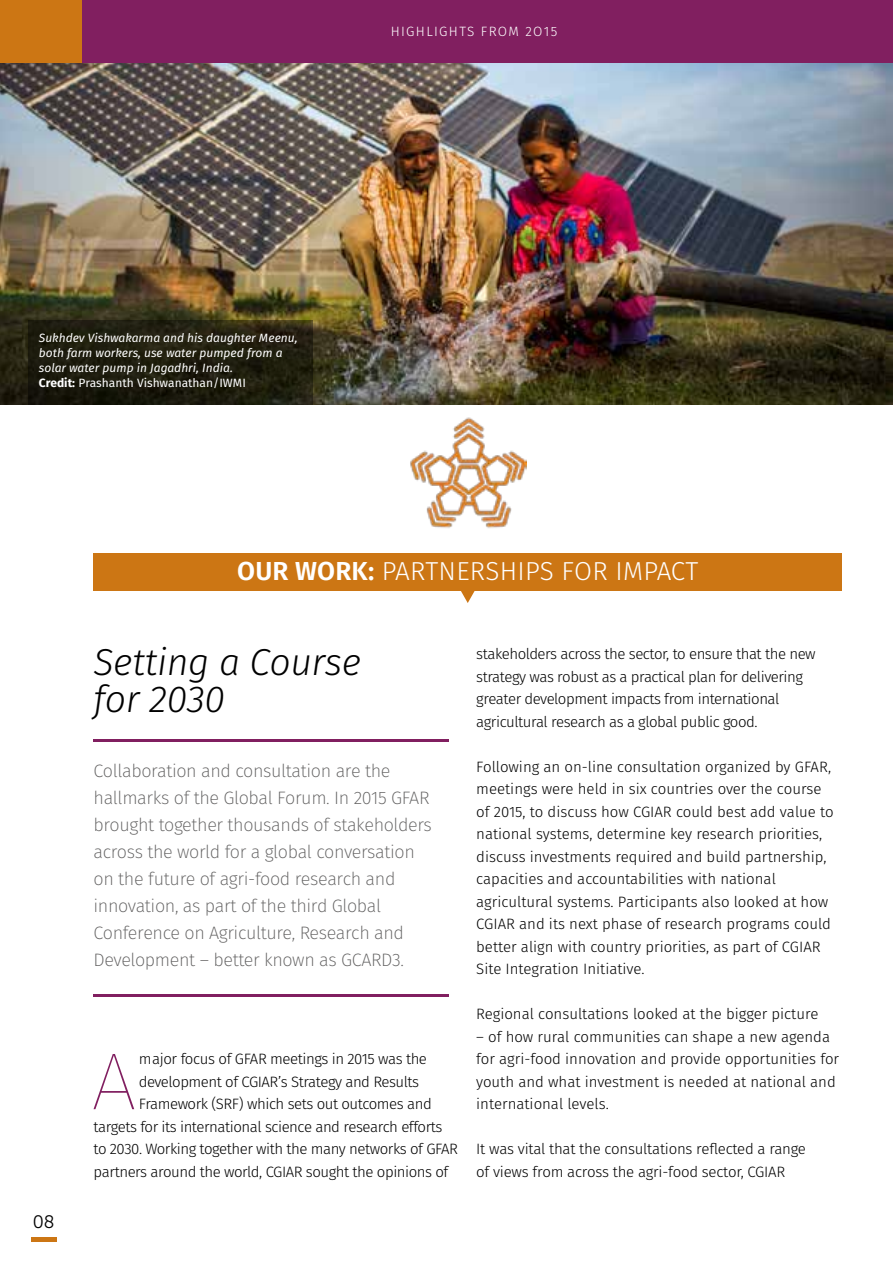
<style>
.page{position:relative;width:893px;height:1263px;background:#fff}
.page>*{position:absolute;margin:0;border:0;box-sizing:border-box;transform-origin:0 0}
.t1{font:100 81.15px "Fira Sans";color:#811f60}
.t2{font:italic 300 37.5px/37.5px "Fira Sans";letter-spacing:-.01em;color:#000}
.t3{font:300 25.95px "Fira Sans";letter-spacing:.01em;color:#fff}
.t4{font:200 18px/27px "Fira Sans";letter-spacing:-.02em;color:#5f5e5e}
.t5{font:18px "Museo Slab 300";color:#000}
.t6{font:300 15px/22.5px "Fira Sans";letter-spacing:-.01em;color:#000}
.t7{font:300 15px/22.5px "Fira Sans";letter-spacing:-.03em;color:#000}
.t8{font:300 13.5px "Fira Sans";letter-spacing:.1em;color:#fff}
.t9{font:italic 12px/15px "Fira Sans";color:#fff}
.s1{font-weight:700;font-style:normal}
.s2{font-style:normal}
.s3{font-weight:600}
</style>
<div class="page">
<img style="left:0;top:63px;width:893px;height:342px">
<div style="left:0;top:0;width:893px;height:63px;background:#811f60"></div>
<div style="left:0;top:0;width:82px;height:63px;background:#cc7614"></div>
<svg style="left:450px;top:590px;width:36px;height:13px"></svg>
<div style="left:94px;top:553px;width:748px;height:37px;background:#cc7614"></div>
<img style="left:410px;top:417px;width:116px;height:111px">
<hr style="left:94px;top:739px;width:355px;height:3px;background:#811f60">
<hr style="left:94px;top:994px;width:355px;height:2px;background:#811f60">
<div style="left:31px;top:1237px;width:25px;height:5px;background:#cc7614"></div>
<svg style="left:28px;top:320px;width:284px;height:85px;background:#1f1d0e"></svg>
<p class="t8" style="left:391px;top:22px;width:168px">HIGHLIGHTS FROM 2O15</p>
<p class="t9" style="left:39px;top:331px;width:260px">Sukhdev Vishwakarma and his daughter Meenu, both farm workers, use water pumped from a solar water pump in Jagadhri, India.<br><span class="s1">Credit:</span> <span class="s2">Prashanth Vishwanathan/IWMI</span></p>
<h3 class="t3" style="left:237px;top:553px;width:463px"><span class="s3">OUR WORK:</span> PARTNERSHIPS FOR IMPACT</h3>
<p class="t5" style="left:33px;top:1211px;width:23px">08</p>
<h2 class="t2" style="left:94px;top:643px;width:269px">Setting a Course for 2030</h2>
<p class="t4" style="left:94px;top:757px;width:340px">Collaboration and consultation are the hallmarks of the Global Forum. In 2015 GFAR brought together thousands of stakeholders across the world for a global conversation on the future of agri-food research and innovation, as part of the third Global Conference on Agriculture, Research and Development – better known as GCARD3.</p>
<h1 class="t1" style="left:91px;top:1024px;width:47px">A</h1>
<p class="t7" style="left:139px;top:1048px;width:290px">major focus of GFAR meetings in 2015 was the</p>
<p class="t7" style="left:139px;top:1070px;width:282px">development of CGIAR’s Strategy and Results</p>
<p class="t7" style="left:139px;top:1093px;width:294px">Framework (SRF) which sets out outcomes and</p>
<p class="t7" style="left:94px;top:1115px;width:351px">targets for its international science and research efforts</p>
<p class="t7" style="left:94px;top:1138px;width:366px">to 2030. Working together with the many networks of GFAR</p>
<p class="t7" style="left:94px;top:1160px;width:356px">partners around the world, CGIAR sought the opinions of</p>
<p class="t7" style="left:476px;top:643px;width:341px">stakeholders across the sector, to ensure that the new strategy was robust as a practical plan for delivering greater development impacts from international agricultural research as a global public good.</p>
<p class="t6" style="left:476px;top:755px;width:359px">Following an on-line consultation organized by GFAR, meetings were held in six countries over the course of 2015, to discuss how CGIAR could best add value to national systems, determine key research priorities, discuss investments required and build partnership, capacities and accountabilities with national agricultural systems. Participants also looked at how CGIAR and its next phase of research programs could better align with country priorities, as part of CGIAR Site Integration Initiative.</p>
<p class="t6" style="left:476px;top:1003px;width:344px">Regional consultations looked at the bigger picture</p>
<p class="t6" style="left:476px;top:1025px;width:364px">– of how rural communities can shape a new agenda for agri-food innovation and provide opportunities for youth and what investment is needed at national and international levels.</p>
<p class="t6" style="left:476px;top:1138px;width:331px">It was vital that the consultations reflected a range of views from across the agri-food sector, CGIAR</p>
</div>
